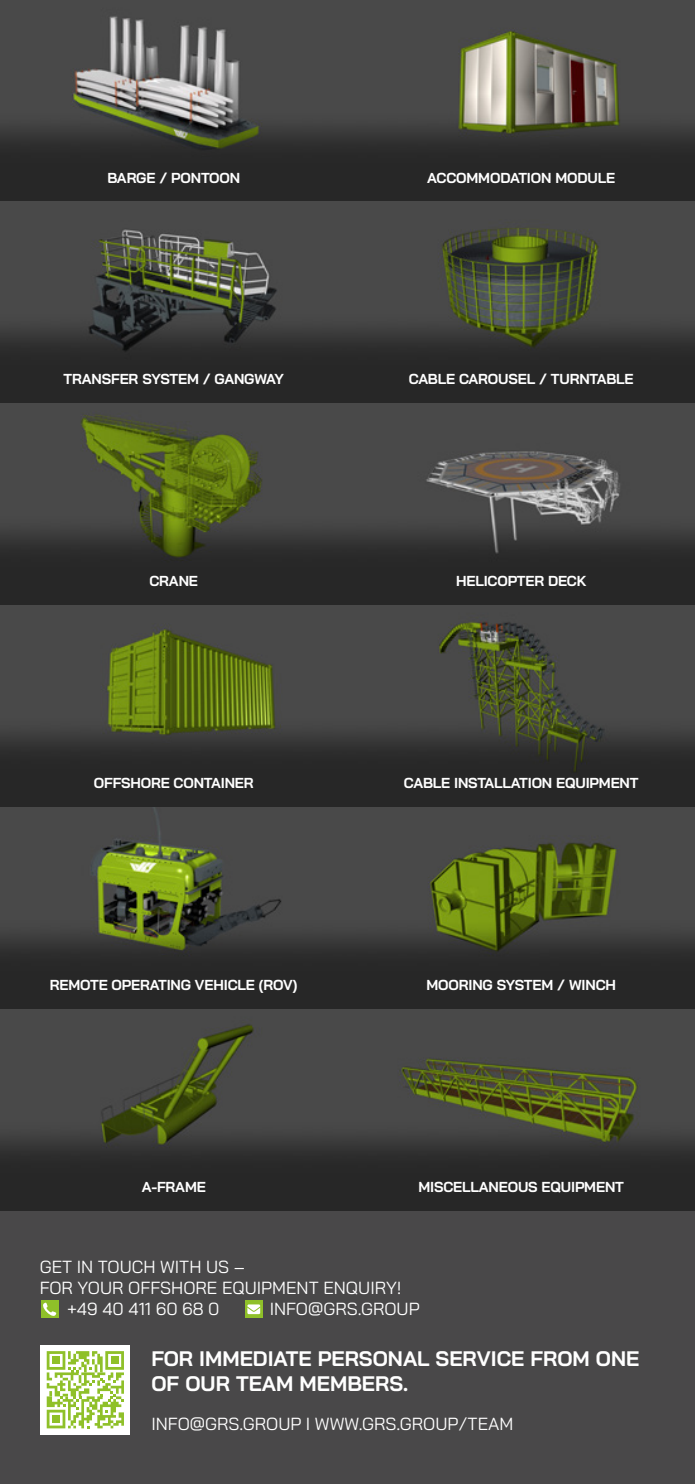
<style>
.page{position:relative;width:695px;height:1484px;background:#fff}
.page>*{position:absolute;margin:0;border:0;box-sizing:border-box;transform-origin:0 0}
.t1{font:700 21px/25.2px "Bai Jamjuree";color:#fff}
.t2{font:17.5px "Bai Jamjuree";color:#fff}
.t3{font:700 14.35px "Bai Jamjuree";letter-spacing:-.01em;color:#fff}
</style>
<div class="page">
<div style="left:0;top:0;width:347px;height:202px;background:#272727"></div>
<img style="left:0;top:0;width:347px;height:149px">
<svg style="left:347px;top:0;width:347px;height:202px;background:#4a4a45"></svg>
<div style="left:0;top:202px;width:347px;height:201px;background:#272727"></div>
<img style="left:0;top:202px;width:347px;height:149px">
<svg style="left:347px;top:202px;width:347px;height:201px;background:#3d3f39"></svg>
<div style="left:0;top:403px;width:347px;height:202px;background:#272727"></div>
<img style="left:0;top:403px;width:347px;height:155px">
<svg style="left:347px;top:403px;width:347px;height:202px;background:#444343"></svg>
<div style="left:0;top:605px;width:347px;height:202px;background:#272727"></div>
<img style="left:0;top:605px;width:347px;height:142px">
<svg style="left:347px;top:605px;width:347px;height:202px;background:#3d3f39"></svg>
<div style="left:0;top:807px;width:347px;height:202px;background:#272727"></div>
<img style="left:0;top:807px;width:347px;height:149px">
<svg style="left:347px;top:807px;width:347px;height:202px;background:#414632"></svg>
<div style="left:0;top:1009px;width:347px;height:201px;background:#272727"></div>
<img style="left:0;top:1009px;width:347px;height:142px">
<svg style="left:347px;top:1009px;width:347px;height:201px;background:#3f4137"></svg>
<div style="left:0;top:1210px;width:694px;height:273px;background:#494849"></div>
<div style="left:41px;top:1344px;width:89px;height:90px;background:#fff"></div>
<svg style="left:47px;top:1351px;width:77px;height:77px"></svg>
<div style="left:52px;top:1356px;width:8px;height:8px;background:#8fc029"></div>
<div style="left:111px;top:1356px;width:8px;height:8px;background:#8fc029"></div>
<div style="left:52px;top:1414px;width:8px;height:8px;background:#8fc029"></div>
<div style="left:41px;top:1300px;width:17px;height:17px;background:#8fc029"></div>
<svg style="left:41px;top:1302px;width:15px;height:16px"></svg>
<svg style="left:245px;top:1300px;width:17px;height:17px"></svg>
<svg style="left:247px;top:1304px;width:13px;height:9px"></svg>
<svg style="left:246px;top:1305px;width:15px;height:7px"></svg>
<p class="t3" style="left:107px;top:169px;width:134px">BARGE / PONTOON</p>
<p class="t3" style="left:427px;top:169px;width:189px">ACCOMMODATION MODULE</p>
<p class="t3" style="left:64px;top:371px;width:222px">TRANSFER SYSTEM / GANGWAY</p>
<p class="t3" style="left:409px;top:371px;width:226px">CABLE CAROUSEL / TURNTABLE</p>
<p class="t3" style="left:149px;top:573px;width:50px">CRANE</p>
<p class="t3" style="left:456px;top:573px;width:132px">HELICOPTER DECK</p>
<p class="t3" style="left:94px;top:774px;width:161px">OFFSHORE CONTAINER</p>
<p class="t3" style="left:404px;top:774px;width:236px">CABLE INSTALLATION EQUIPMENT</p>
<p class="t3" style="left:50px;top:976px;width:249px">REMOTE OPERATING VEHICLE (ROV)</p>
<p class="t3" style="left:426px;top:976px;width:191px">MOORING SYSTEM / WINCH</p>
<p class="t3" style="left:142px;top:1178px;width:66px">A-FRAME</p>
<p class="t3" style="left:418px;top:1178px;width:207px">MISCELLANEOUS EQUIPMENT</p>
<p class="t2" style="left:40px;top:1251px;width:207px">GET IN TOUCH WITH US –</p>
<p class="t2" style="left:40px;top:1272px;width:363px">FOR YOUR OFFSHORE EQUIPMENT ENQUIRY!</p>
<p class="t2" style="left:67px;top:1293px;width:154px">+49 40 411 60 68 0</p>
<p class="t2" style="left:269px;top:1293px;width:151px">INFO@GRS.GROUP</p>
<h1 class="t1" style="left:151px;top:1346px;width:489px">FOR IMMEDIATE PERSONAL SERVICE FROM ONE<br>OF OUR TEAM MEMBERS.</h1>
<p class="t2" style="left:151px;top:1408px;width:363px">INFO@GRS.GROUP I WWW.GRS.GROUP/TEAM</p>
</div>
